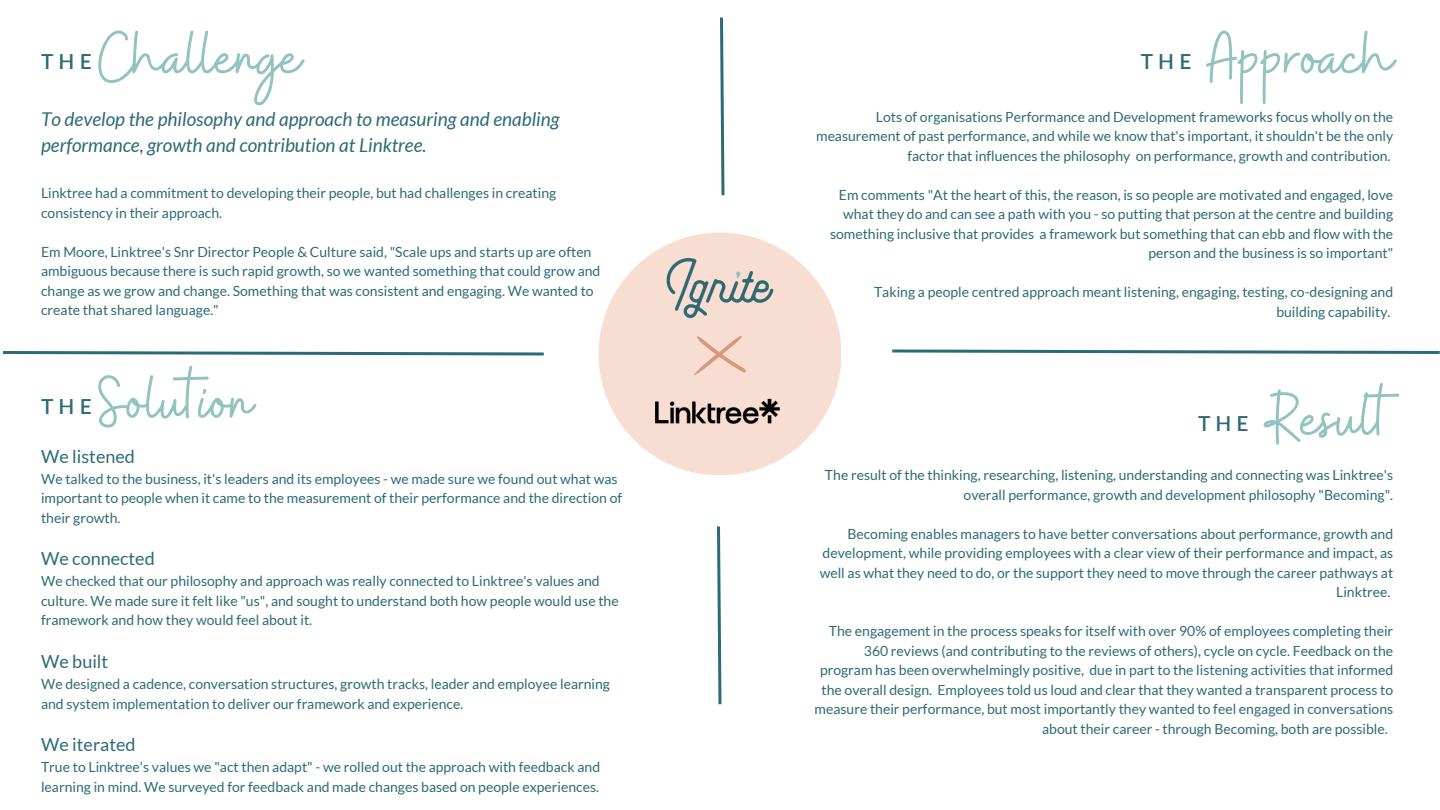
<style>
.page{position:relative;width:1440px;height:810px;background:#fff}
.page>*{position:absolute;margin:0;border:0;box-sizing:border-box;transform-origin:0 0}
.t1{font:73px "Buffalo";color:#92c3be}
.t2{font:600 20.8px "Lato";letter-spacing:.25em;color:#2d6b74}
.t3{font:italic 19px/26.2px "Lato";color:#2d6b74}
.t4{font:18px "Lato";color:#2d6b74}
.t5{font:14px/19.5px "Lato";color:#2d6b74}
</style>
<div class="page">
<div style="left:598px;top:232px;width:244px;height:243px;background:#f8ded2;border-radius:50%"></div>
<svg style="left:717px;top:526px;width:5px;height:179px"></svg>
<svg style="left:892px;top:349px;width:548px;height:5px"></svg>
<svg style="left:3px;top:351px;width:541px;height:5px"></svg>
<img style="left:636px;top:398px;width:168px;height:46px">
<img style="left:646px;top:232px;width:148px;height:104px">
<svg style="left:694px;top:336px;width:52px;height:39px"></svg>
<svg style="left:720px;top:17px;width:5px;height:179px"></svg>
<h1 class="t1" style="left:98px;top:10px;width:204px">Challenge</h1>
<h2 class="t2" style="left:41px;top:49px;width:52px">THE</h2>
<h3 class="t3" style="left:41px;top:105px;width:520px">To develop the philosophy and approach to measuring and enabling performance, growth and contribution at Linktree.</h3>
<p class="t5" style="left:41px;top:183px;width:517px">Linktree had a commitment to developing their people, but had challenges in creating consistency in their approach.</p>
<p class="t5" style="left:41px;top:242px;width:561px">Em Moore, Linktree's Snr Director People &amp; Culture said, "Scale ups and starts up are often ambiguous because there is such rapid growth, so we wanted something that could grow and change as we grow and change. Something that was consistent and engaging. We wanted to create that shared language."</p>
<h1 class="t1" style="left:98px;top:355px;width:156px">Solution</h1>
<h2 class="t2" style="left:41px;top:393px;width:52px">THE</h2>
<p class="t4" style="left:41px;top:445px;width:95px">We listened</p>
<p class="t5" style="left:41px;top:468px;width:583px">We talked to the business, it's leaders and its employees - we made sure we found out what was important to people when it came to the measurement of their performance and the direction of their growth.</p>
<p class="t4" style="left:41px;top:548px;width:115px">We connected</p>
<p class="t5" style="left:41px;top:571px;width:579px">We checked that our philosophy and approach was really connected to Linktree's values and culture. We made sure it felt like "us", and sought to understand both how people would use the framework and how they would feel about it.</p>
<p class="t4" style="left:41px;top:650px;width:69px">We built</p>
<p class="t5" style="left:41px;top:674px;width:570px">We designed a cadence, conversation structures, growth tracks, leader and employee learning and system implementation to deliver our framework and experience.</p>
<p class="t4" style="left:41px;top:734px;width:96px">We iterated</p>
<p class="t5" style="left:41px;top:757px;width:561px">True to Linktree's values we "act then adapt" - we rolled out the approach with feedback and learning in mind. We surveyed for feedback and made changes based on people experiences.</p>
<h2 class="t2" style="left:1141px;top:49px;width:52px">THE</h2>
<h1 class="t1" style="left:1207px;top:10px;width:187px">Approach</h1>
<p class="t5" style="left:816px;top:106px;width:579px;text-align:right">Lots of organisations Performance and Development frameworks focus wholly on the measurement of past performance, and while we know that's important, it shouldn't be the only factor that influences the philosophy on performance, growth and contribution.</p>
<p class="t5" style="left:830px;top:184px;width:565px;text-align:right">Em comments "At the heart of this, the reason, is so people are motivated and engaged, love what they do and can see a path with you - so putting that person at the centre and building something inclusive that provides a framework but something that can ebb and flow with the person and the business is so important"</p>
<p class="t5" style="left:874px;top:282px;width:521px;text-align:right">Taking a people centred approach meant listening, engaging, testing, co-designing and building capability.</p>
<h2 class="t2" style="left:1198px;top:411px;width:52px">THE</h2>
<h1 class="t1" style="left:1267px;top:372px;width:124px">Result</h1>
<p class="t5" style="left:825px;top:465px;width:570px;text-align:right">The result of the thinking, researching, listening, understanding and connecting was Linktree's overall performance, growth and development philosophy "Becoming".</p>
<p class="t5" style="left:820px;top:524px;width:575px;text-align:right">Becoming enables managers to have better conversations about performance, growth and development, while providing employees with a clear view of their performance and impact, as well as what they need to do, or the support they need to move through the career pathways at Linktree.</p>
<p class="t5" style="left:829px;top:621px;width:566px">The engagement in the process speaks for itself with over 90% of employees completing their</p>
<p class="t5" style="left:864px;top:641px;width:531px">360 reviews (and contributing to the reviews of others), cycle on cycle. Feedback on the</p>
<p class="t5" style="left:820px;top:660px;width:575px">program has been overwhelmingly positive, due in part to the listening activities that informed</p>
<p class="t5" style="left:822px;top:680px;width:573px">the overall design. Employees told us loud and clear that they wanted a transparent process to</p>
<p class="t5" style="left:815px;top:699px;width:580px">measure their performance, but most importantly they wanted to feel engaged in conversations</p>
<p class="t5" style="left:1042px;top:719px;width:347px">about their career - through Becoming, both are possible.</p>
</div>
